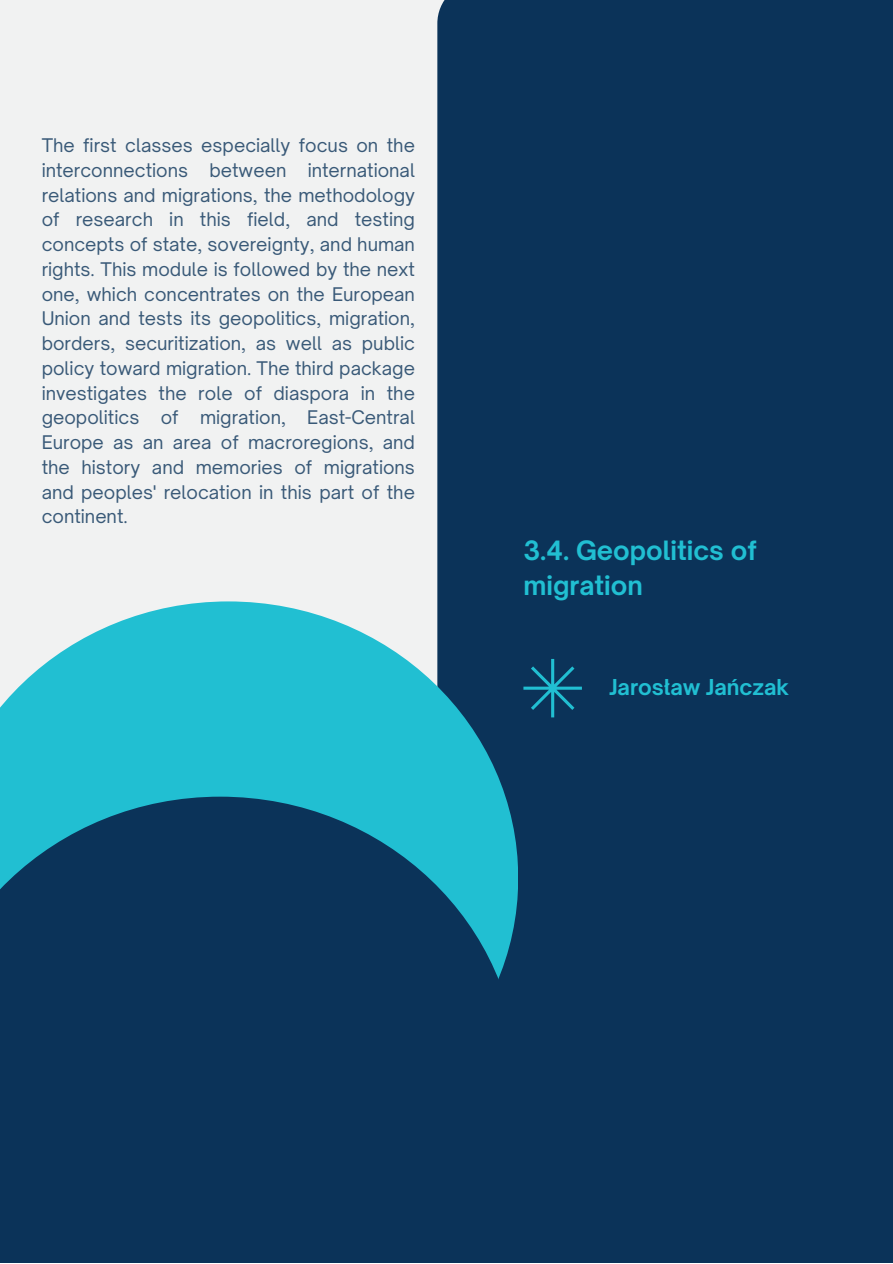
<style>
.page{position:relative;width:893px;height:1264px;background:#fff}
.page>*{position:absolute;margin:0;border:0;box-sizing:border-box;transform-origin:0 0}
.t1{font:700 25.5px "Open Sauce One";color:#21bfd2}
.t2{font:700 21px "Open Sauce One";color:#21bfd2}
.t3{font:18px/24.8px "Open Sauce One";color:#0b3359;text-align:justify}
</style>
<div class="page">
<div style="left:0;top:0;width:892px;height:1262px;background:#f1f2f2"></div>
<div style="left:437px;top:0;width:455px;height:1262px;background:#0b3359"></div>
<svg style="left:0;top:601px;width:518px;height:195px;background:#39b5c8"></svg>
<svg style="left:523px;top:659px;width:59px;height:58px;background:#0f4e70"></svg>
<svg style="left:0;top:796px;width:518px;height:466px;background:#0d4064"></svg>
<p class="t3" style="left:42px;top:133px;width:375px">The first classes especially focus on the interconnections between international relations and migrations, the methodology of research in this field, and testing concepts of state, sovereignty, and human rights. This module is followed by the next one, which concentrates on the European Union and tests its geopolitics, migration, borders, securitization, as well as public policy toward migration. The third package investigates the role of diaspora in the geopolitics of migration, East-Central Europe as an area of macroregions, and the history and memories of migrations and peoples' relocation in this part of the continent.</p>
<p class="t1" style="left:523px;top:534px;width:235px">3.4. Geopolitics of</p>
<p class="t1" style="left:523px;top:569px;width:121px">migration</p>
<p class="t2" style="left:609px;top:674px;width:181px">Jarosław Jańczak</p>
</div>
